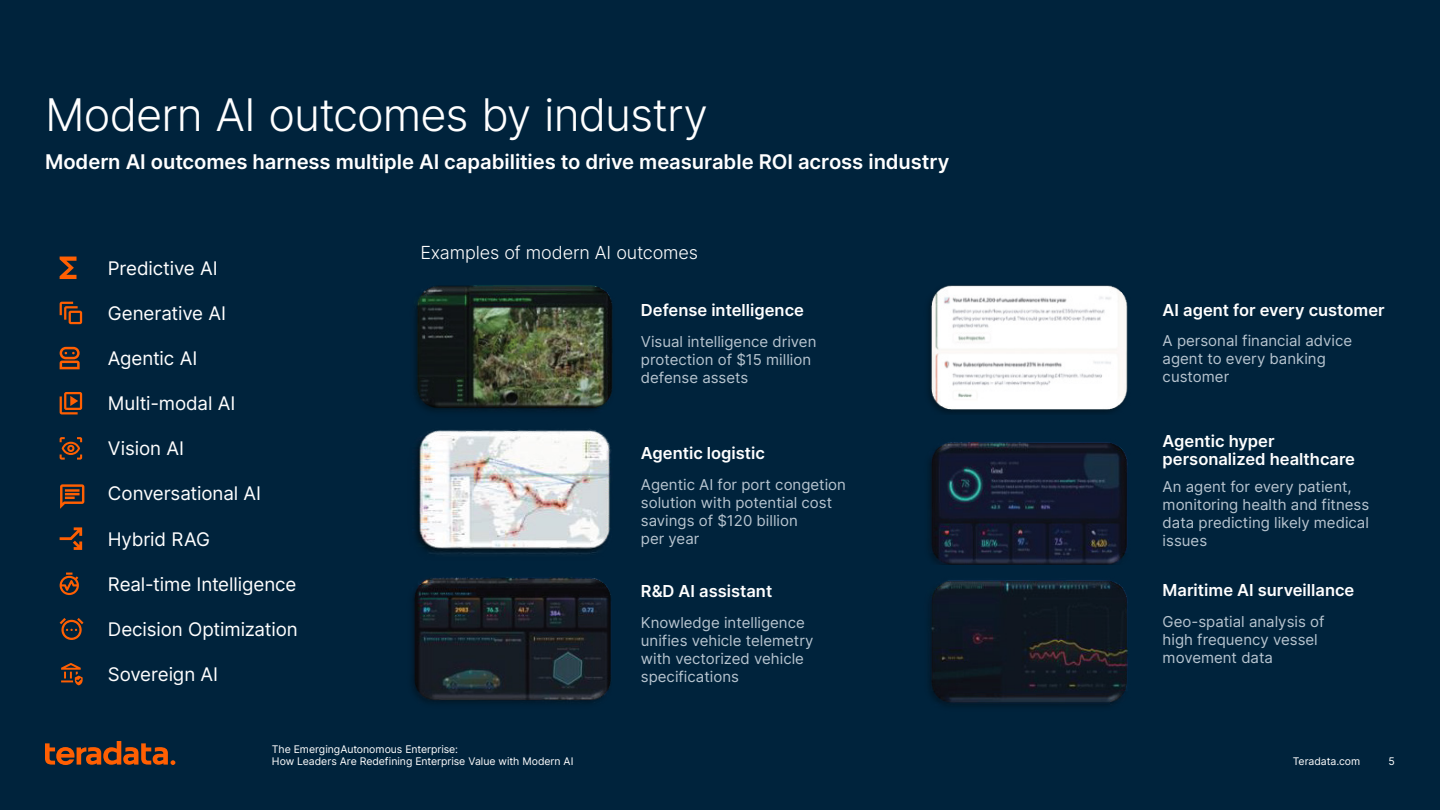
<style>
.page{position:relative;width:1440px;height:810px;background:#00233c}
.page>*{position:absolute;margin:0;border:0;box-sizing:border-box;transform-origin:0 0}
.t1{font:300 45px "Inter";letter-spacing:-.02em;color:#fff}
.t2{font:600 20.25px "Inter";letter-spacing:-.005em;color:#fff}
.t3{font:18.75px "Inter";letter-spacing:-.005em;color:#fff}
.t4{font:300 18px "Inter";letter-spacing:-.005em;color:#fff}
.t5{font:600 16.5px/18px "Inter";color:#fff}
.t6{font:15px/18px "Inter";color:#b8c5d0}
.t7{font:10.5px/12px "Inter";color:#fff}
</style>
<div class="page">
<svg style="left:45px;top:741px;width:130px;height:24px"></svg>
<svg style="left:60px;top:257px;width:17px;height:22px"></svg>
<svg style="left:60px;top:302px;width:22px;height:22px"></svg>
<svg style="left:60px;top:347px;width:20px;height:22px"></svg>
<svg style="left:60px;top:392px;width:22px;height:22px"></svg>
<svg style="left:60px;top:573px;width:19px;height:22px"></svg>
<svg style="left:60px;top:618px;width:24px;height:22px"></svg>
<svg style="left:61px;top:663px;width:22px;height:22px"></svg>
<svg style="left:60px;top:437px;width:22px;height:23px"></svg>
<svg style="left:60px;top:527px;width:22px;height:23px"></svg>
<img style="left:415px;top:285px;width:198px;height:126px">
<img style="left:415px;top:429px;width:196px;height:126px">
<img style="left:412px;top:577px;width:199px;height:126px">
<img style="left:929px;top:285px;width:199px;height:128px">
<img style="left:929px;top:442px;width:199px;height:123px">
<img style="left:929px;top:580px;width:199px;height:126px">
<svg style="left:60px;top:484px;width:24px;height:25px"></svg>
<h1 class="t1" style="left:45px;top:82px;width:664px">Modern AI outcomes by industry</h1>
<h2 class="t2" style="left:45px;top:146px;width:906px">Modern AI outcomes harness multiple AI capabilities to drive measurable ROI across industry</h2>
<p class="t3" style="left:108px;top:254px;width:111px">Predictive AI</p>
<p class="t3" style="left:108px;top:299px;width:120px">Generative AI</p>
<p class="t3" style="left:108px;top:345px;width:91px">Agentic AI</p>
<p class="t3" style="left:108px;top:390px;width:129px">Multi-modal AI</p>
<p class="t3" style="left:108px;top:435px;width:77px">Vision AI</p>
<p class="t3" style="left:108px;top:480px;width:155px">Conversational AI</p>
<p class="t3" style="left:108px;top:525px;width:104px">Hybrid RAG</p>
<p class="t3" style="left:108px;top:570px;width:190px">Real-time Intelligence</p>
<p class="t3" style="left:108px;top:615px;width:191px">Decision Optimization</p>
<p class="t3" style="left:108px;top:661px;width:112px">Sovereign AI</p>
<p class="t4" style="left:420px;top:239px;width:279px">Examples of modern AI outcomes</p>
<p class="t5" style="left:641px;top:300px;width:165px">Defense intelligence</p>
<p class="t6" style="left:641px;top:332px;width:177px">Visual intelligence driven protection of $15 million defense assets</p>
<p class="t5" style="left:641px;top:443px;width:126px">Agentic logistic</p>
<p class="t6" style="left:641px;top:476px;width:207px">Agentic AI for port congetion solution with potential cost savings of $120 billion<br>per year</p>
<p class="t5" style="left:641px;top:581px;width:133px">R&amp;D AI assistant</p>
<p class="t6" style="left:641px;top:614px;width:174px">Knowledge intelligence unifies vehicle telemetry with vectorized vehicle specifications</p>
<p class="t7" style="left:272px;top:743px;width:303px">The EmergingAutonomous Enterprise:<br>How Leaders Are Redefining Enterprise Value with Modern AI</p>
<p class="t5" style="left:1163px;top:300px;width:224px">AI agent for every customer</p>
<p class="t6" style="left:1163px;top:331px;width:191px">A personal financial advice agent to every banking customer</p>
<p class="t5" style="left:1163px;top:431px;width:194px">Agentic hyper personalized healthcare</p>
<p class="t6" style="left:1163px;top:477px;width:208px">An agent for every patient, monitoring health and fitness data predicting likely medical issues</p>
<p class="t5" style="left:1163px;top:580px;width:193px">Maritime AI surveillance</p>
<p class="t6" style="left:1163px;top:612px;width:163px">Geo-spatial analysis of high frequency vessel movement data</p>
<p class="t7" style="left:1293px;top:755px;width:69px">Teradata.com</p>
<p class="t7" style="left:1389px;top:755px;width:8px">5</p>
</div>
